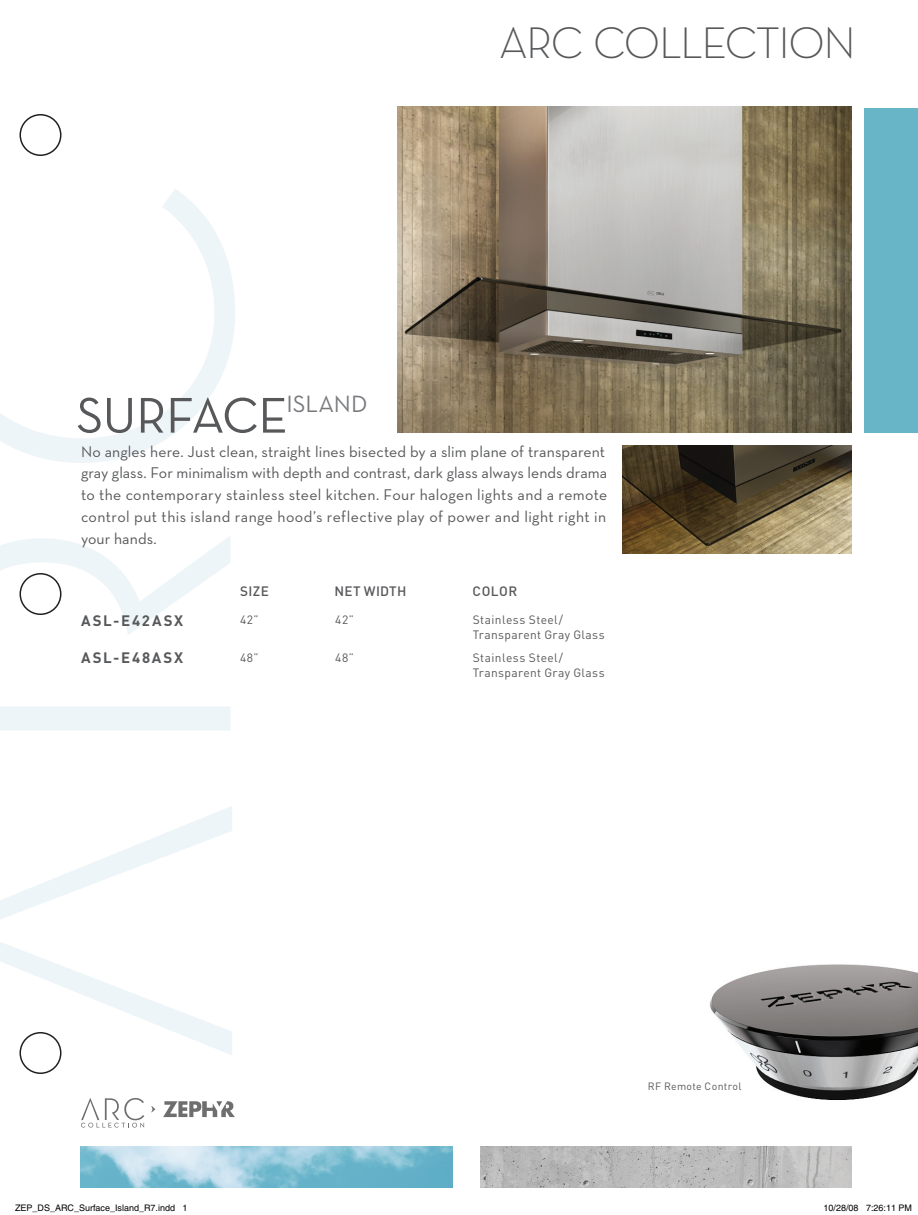
<style>
.page{position:relative;width:918px;height:1215px;background:#fff}
.page>*{position:absolute;margin:0;border:0;box-sizing:border-box;transform-origin:0 0}
.t1{font:51px "Neutra Text";letter-spacing:-.015em;color:#57585a}
.t2{font:300 45px "Neutra Text";letter-spacing:-.04em;color:#57585a}
.t3{font:15.75px/21.8px "Neutra Text";letter-spacing:.01em;color:#57585a}
.t4{font:700 15px "DIN";letter-spacing:.125em;color:#57585a}
.t5{font:500 13.5px "DIN";letter-spacing:.035em;color:#57585a}
.t6{font:500 13.5px "DIN";letter-spacing:.015em;color:#57585a}
.t7{font:12px/15px "DIN";letter-spacing:.035em;color:#57585a}
.t8{font:10.5px "DIN";letter-spacing:.03em;color:#57585a}
.t9{font:9px "Helvetica";color:#000}
</style>
<div class="page">
<div style="left:864px;top:108px;width:54px;height:325px;background:#67b5c7"></div>
<svg style="left:163px;top:1101px;width:72px;height:16px"></svg>
<svg style="left:81px;top:1098px;width:63px;height:30px"></svg>
<svg style="left:151px;top:1106px;width:4px;height:7px"></svg>
<img style="left:480px;top:1147px;width:371px;height:41px">
<img style="left:81px;top:1147px;width:372px;height:41px">
<svg style="left:0;top:806px;width:232px;height:250px"></svg>
<svg style="left:0;top:536px;width:230px;height:194px"></svg>
<svg style="left:0;top:189px;width:235px;height:274px"></svg>
<img style="left:398px;top:107px;width:453px;height:326px">
<img style="left:622px;top:446px;width:229px;height:108px">
<img style="left:709px;top:964px;width:209px;height:136px">
<div style="left:20px;top:573px;width:42px;height:42px;border:2px solid #231f20;border-radius:50%"></div>
<div style="left:20px;top:114px;width:42px;height:42px;border:2px solid #231f20;border-radius:50%"></div>
<div style="left:20px;top:1032px;width:42px;height:42px;border:2px solid #231f20;border-radius:50%"></div>
<p class="t2" style="left:499px;top:15px;width:359px">ARC COLLECTION</p>
<p class="t1" style="left:76px;top:384px;width:293px">SURFACE<sup>ISLAND</sup></p>
<p class="t3" style="left:81px;top:440px;width:528px">No angles here. Just clean, straight lines bisected by a slim plane of transparent gray glass. For minimalism with depth and contrast, dark glass always lends drama to the contemporary stainless steel kitchen. Four halogen lights and a remote control put this island range hood’s reflective play of power and light right in your hands.</p>
<p class="t4" style="left:81px;top:610px;width:104px">ASL-E42ASX</p>
<p class="t4" style="left:81px;top:648px;width:104px">ASL-E48ASX</p>
<p class="t5" style="left:240px;top:582px;width:30px">SIZE</p>
<p class="t7" style="left:240px;top:612px;width:20px">42”</p>
<p class="t7" style="left:240px;top:650px;width:20px">48”</p>
<p class="t6" style="left:335px;top:582px;width:73px">NET WIDTH</p>
<p class="t5" style="left:473px;top:582px;width:46px">COLOR</p>
<p class="t7" style="left:335px;top:612px;width:20px">42”</p>
<p class="t7" style="left:335px;top:650px;width:20px">48”</p>
<p class="t7" style="left:473px;top:612px;width:133px">Stainless Steel/<br>Transparent Gray Glass</p>
<p class="t7" style="left:473px;top:650px;width:133px">Stainless Steel/<br>Transparent Gray Glass</p>
<p class="t8" style="left:648px;top:1079px;width:95px">RF Remote Control</p>
<p class="t9" style="left:15px;top:1202px;width:174px">ZEP_DS_ARC_Surface_Island_R7.indd 1</p>
<p class="t9" style="left:824px;top:1202px;width:90px">10/28/08 7:26:11 PM</p>
</div>
